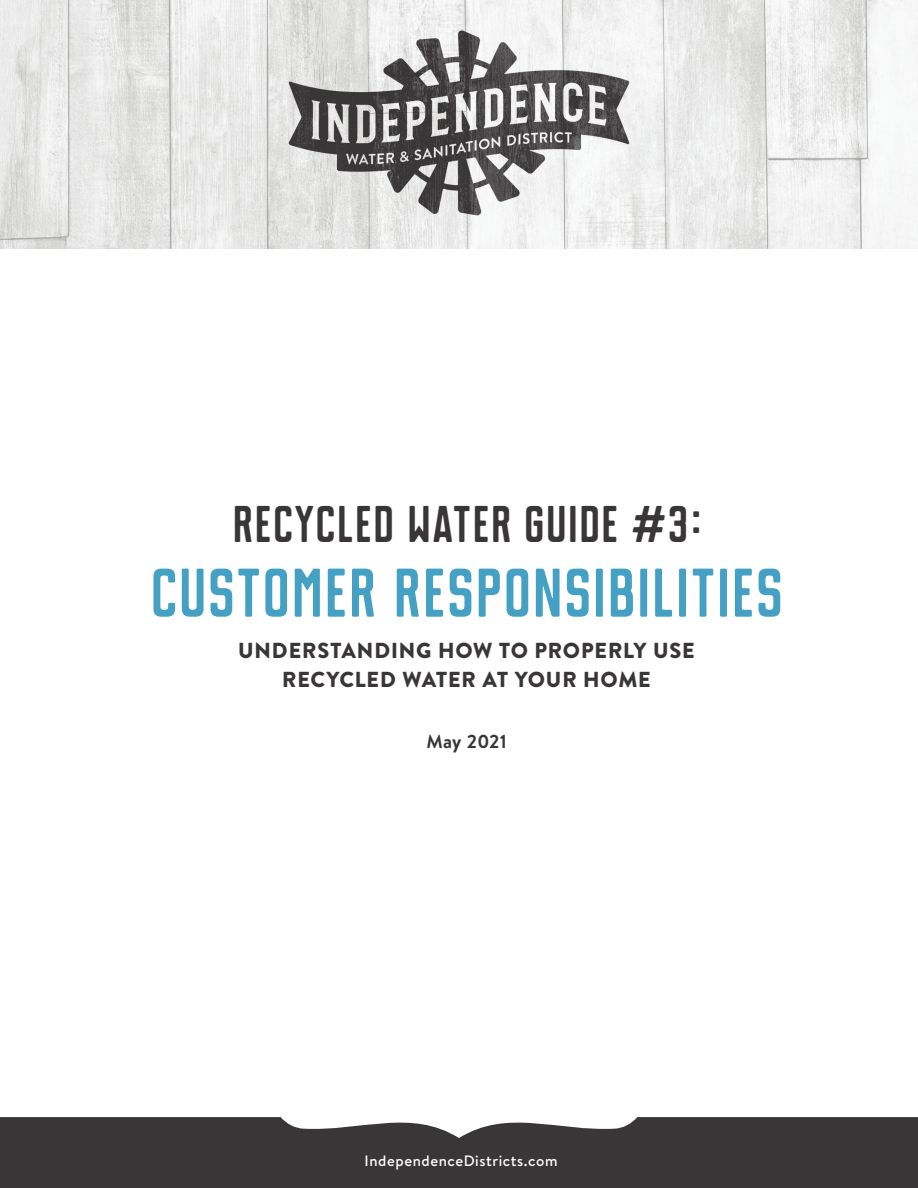
<style>
.page{position:relative;width:918px;height:1188px;background:#fff}
.page>*{position:absolute;margin:0;border:0;box-sizing:border-box;transform-origin:0 0}
.t1{font:60.15px "mr alexbold";letter-spacing:.04em;color:#44a1c4}
.t2{font:45.15px "mr alexbold";letter-spacing:.045em;color:#393637}
.t3{font:900 21.75px/29.2px "Brandon Text";letter-spacing:.04em;color:#393637;text-align:center}
.t4{font:700 18.75px "Brandon Text";letter-spacing:.005em;color:#393637}
.t5{font:500 15px "Brandon Text";letter-spacing:.04em;color:#fff}
</style>
<div class="page">
<img style="left:0;top:0;width:918px;height:248px">
<div style="left:0;top:1117px;width:918px;height:71px;background:#393637"></div>
<p class="t2" style="left:233px;top:498px;width:469px">RECYCLED WATER GUIDE #3:</p>
<p class="t1" style="left:151px;top:558px;width:633px">CUSTOMER RESPONSIBILITIES</p>
<p class="t3" style="left:238px;top:635px;width:458px">UNDERSTANDING HOW TO PROPERLY USE<br>RECYCLED WATER AT YOUR HOME</p>
<p class="t4" style="left:426px;top:729px;width:82px">May 2021</p>
<p class="t5" style="left:365px;top:1151px;width:194px">IndependenceDistricts.com</p>
</div>
